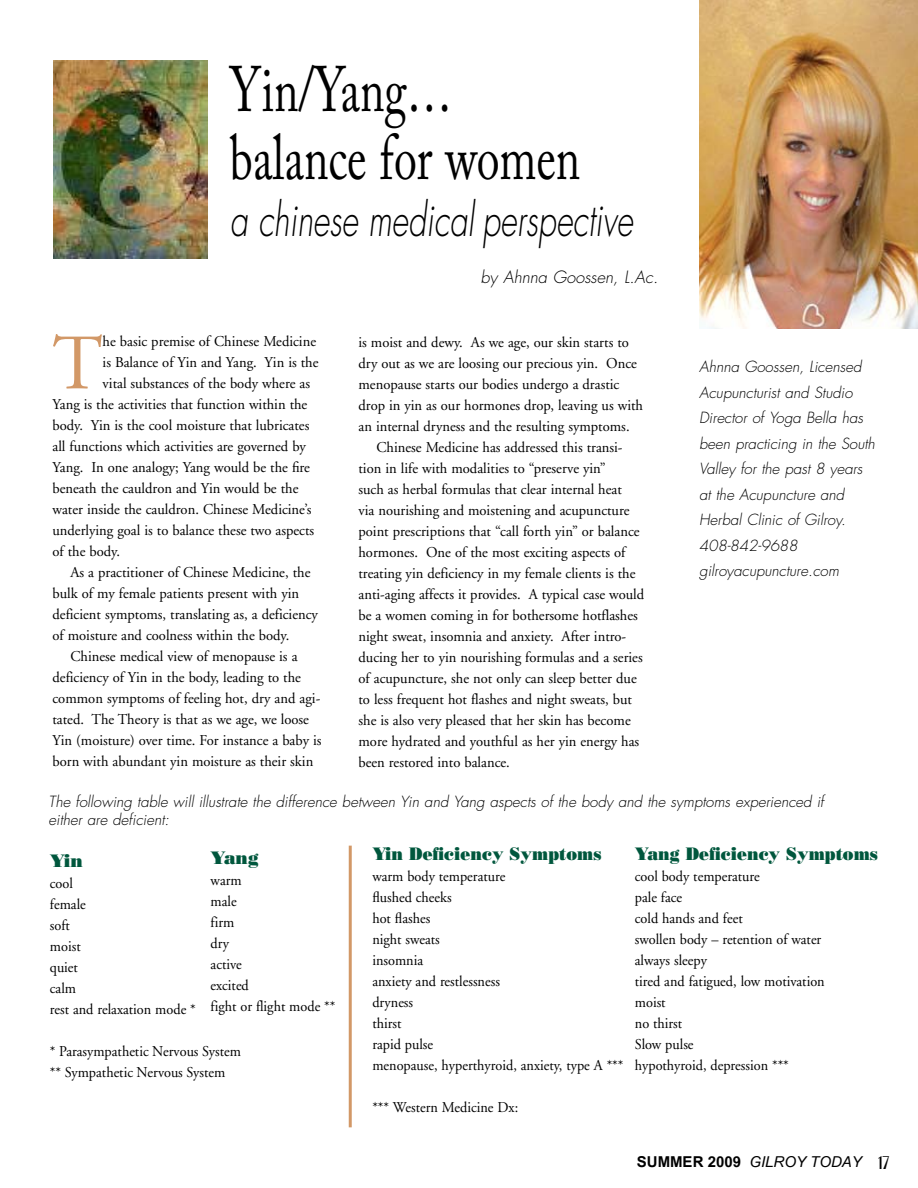
<style>
.page{position:relative;width:918px;height:1188px;background:#fff}
.page>*{position:absolute;margin:0;border:0;box-sizing:border-box;transform-origin:0 0}
.t1{font:78.3px "Adobe Garamond";color:#d29867}
.t2{font:63.75px/67.5px "Adobe Caslon Pro";color:#000;scale:.72 1}
.t3{font:italic 300 45px "Futura";color:#000;scale:.72 1}
.t4{font:18px "Bodoni Poster";color:#00573d;scale:.9 1}
.t5{font:18px "Bodoni Poster";color:#00573d;scale:.96 1}
.t6{font:italic 300 16.5px "Futura";color:#000}
.t7{font:15px "Adobe Garamond";color:#000}
.t8{font:15px/21px "Adobe Garamond";color:#000;scale:.95 1}
.t9{font:italic 300 15px/25.5px "Futura";color:#000}
.t10{font:italic 15px "Arial";color:#000}
.s1{font-weight:700;font-style:normal}
.s2{font-family:"Bandolero O";font-style:normal;font-size:18px}
</style>
<div class="page">
<img style="left:699px;top:0;width:219px;height:328px">
<img style="left:54px;top:60px;width:153px;height:198px">
<hr style="left:349px;top:846px;width:3px;height:281px;background:#d29867">
<h2 class="t2" style="left:230px;top:56px;width:488px">Yin/Yang… balance for women</h2>
<h3 class="t3" style="left:230px;top:191px;width:561px">a chinese medical perspective</h3>
<p class="t6" style="left:481px;top:267px;width:179px">by Ahnna Goossen, L.Ac.</p>
<h1 class="t1" style="left:52px;top:322px;width:52px">T</h1>
<p class="t7" style="left:103px;top:334px;width:215px">he basic premise of Chinese Medicine</p>
<p class="t7" style="left:103px;top:355px;width:217px">is Balance of Yin and Yang. Yin is the</p>
<p class="t7" style="left:103px;top:376px;width:209px">vital substances of the body where as</p>
<p class="t7" style="left:53px;top:397px;width:256px">Yang is the activities that function within the</p>
<p class="t7" style="left:53px;top:418px;width:258px">body. Yin is the cool moisture that lubricates</p>
<p class="t7" style="left:53px;top:439px;width:255px">all functions which activities are governed by</p>
<p class="t7" style="left:53px;top:460px;width:259px">Yang. In one analogy; Yang would be the fire</p>
<p class="t7" style="left:53px;top:481px;width:247px">beneath the cauldron and Yin would be the</p>
<p class="t7" style="left:53px;top:502px;width:261px">water inside the cauldron. Chinese Medicine’s</p>
<p class="t7" style="left:53px;top:523px;width:263px">underlying goal is to balance these two aspects</p>
<p class="t7" style="left:53px;top:544px;width:69px">of the body.</p>
<p class="t7" style="left:71px;top:565px;width:241px">As a practitioner of Chinese Medicine, the</p>
<p class="t7" style="left:53px;top:586px;width:248px">bulk of my female patients present with yin</p>
<p class="t7" style="left:53px;top:607px;width:267px">deficient symptoms, translating as, a deficiency</p>
<p class="t7" style="left:53px;top:628px;width:238px">of moisture and coolness within the body.</p>
<p class="t7" style="left:71px;top:649px;width:229px">Chinese medical view of menopause is a</p>
<p class="t7" style="left:53px;top:670px;width:250px">deficiency of Yin in the body, leading to the</p>
<p class="t7" style="left:53px;top:691px;width:269px">common symptoms of feeling hot, dry and agi-</p>
<p class="t7" style="left:53px;top:712px;width:258px">tated. The Theory is that as we age, we loose</p>
<p class="t7" style="left:53px;top:733px;width:271px">Yin (moisture) over time. For instance a baby is</p>
<p class="t7" style="left:53px;top:754px;width:262px">born with abundant yin moisture as their skin</p>
<p class="t7" style="left:359px;top:334px;width:272px">is moist and dewy. As we age, our skin starts to</p>
<p class="t7" style="left:359px;top:355px;width:280px">dry out as we are loosing our precious yin. Once</p>
<p class="t7" style="left:359px;top:376px;width:262px">menopause starts our bodies undergo a drastic</p>
<p class="t7" style="left:359px;top:397px;width:286px">drop in yin as our hormones drop, leaving us with</p>
<p class="t7" style="left:359px;top:418px;width:273px">an internal dryness and the resulting symptoms.</p>
<p class="t7" style="left:377px;top:439px;width:248px">Chinese Medicine has addressed this transi-</p>
<p class="t7" style="left:359px;top:460px;width:249px">tion in life with modalities to “preserve yin”</p>
<p class="t7" style="left:359px;top:481px;width:265px">such as herbal formulas that clear internal heat</p>
<p class="t7" style="left:359px;top:502px;width:273px">via nourishing and moistening and acupuncture</p>
<p class="t7" style="left:359px;top:523px;width:283px">point prescriptions that “call forth yin” or balance</p>
<p class="t7" style="left:359px;top:544px;width:269px">hormones. One of the most exciting aspects of</p>
<p class="t7" style="left:359px;top:565px;width:278px">treating yin deficiency in my female clients is the</p>
<p class="t7" style="left:359px;top:586px;width:287px">anti-aging affects it provides. A typical case would</p>
<p class="t7" style="left:359px;top:607px;width:281px">be a women coming in for bothersome hotflashes</p>
<p class="t7" style="left:359px;top:628px;width:269px">night sweat, insomnia and anxiety. After intro-</p>
<p class="t7" style="left:359px;top:649px;width:286px">ducing her to yin nourishing formulas and a series</p>
<p class="t7" style="left:359px;top:670px;width:280px">of acupuncture, she not only can sleep better due</p>
<p class="t7" style="left:359px;top:691px;width:275px">to less frequent hot flashes and night sweats, but</p>
<p class="t7" style="left:359px;top:712px;width:274px">she is also very pleased that her skin has become</p>
<p class="t7" style="left:359px;top:733px;width:282px">more hydrated and youthful as her yin energy has</p>
<p class="t7" style="left:359px;top:754px;width:153px">been restored into balance.</p>
<p class="t9" style="left:699px;top:354px;width:177px">Ahnna Goossen, Licensed<br>Acupuncturist and Studio<br>Director of Yoga Bella has been practicing in the South<br>Valley for the past 8 years at the Acupuncture and<br>Herbal Clinic of Gilroy.<br>408-842-9688 gilroyacupuncture.com</p>
<p class="t9" style="left:49px;top:792px;width:777px;line-height:18.1px">The following table will illustrate the difference between Yin and Yang aspects of the body and the symptoms experienced if either are deficient:</p>
<p class="t5" style="left:50px;top:849px;width:36px">Yin</p>
<p class="t8" style="left:50px;top:873px;width:155px">cool<br>female<br>soft<br>moist<br>quiet<br>calm<br>rest and relaxation mode *</p>
<p class="t8" style="left:50px;top:1041px;width:203px">* Parasympathetic Nervous System ** Sympathetic Nervous System</p>
<p class="t4" style="left:372px;top:843px;width:256px">Yin Deficiency Symptoms</p>
<p class="t8" style="left:372px;top:866px;width:266px">warm body temperature<br>flushed cheeks<br>hot flashes<br>night sweats<br>insomnia<br>anxiety and restlessness<br>dryness<br>thirst<br>rapid pulse<br>menopause, hyperthyroid, anxiety, type A ***</p>
<p class="t8" style="left:372px;top:1097px;width:155px">*** Western Medicine Dx:</p>
<p class="t4" style="left:635px;top:843px;width:272px">Yang Deficiency Symptoms</p>
<p class="t8" style="left:635px;top:866px;width:201px">cool body temperature<br>pale face<br>cold hands and feet<br>swollen body – retention of water always sleepy<br>tired and fatigued, low motivation moist<br>no thirst<br>Slow pulse<br>hypothyroid, depression ***</p>
<p class="t5" style="left:211px;top:847px;width:52px">Yang</p>
<p class="t8" style="left:211px;top:870px;width:133px">warm<br>male<br>firm<br>dry<br>active<br>excited<br>fight or flight mode **</p>
<p class="t10" style="left:637px;top:1154px;width:254px"><span class="s1">SUMMER 2009</span> GILROY TODAY <span class="s2">17</span></p>
</div>
